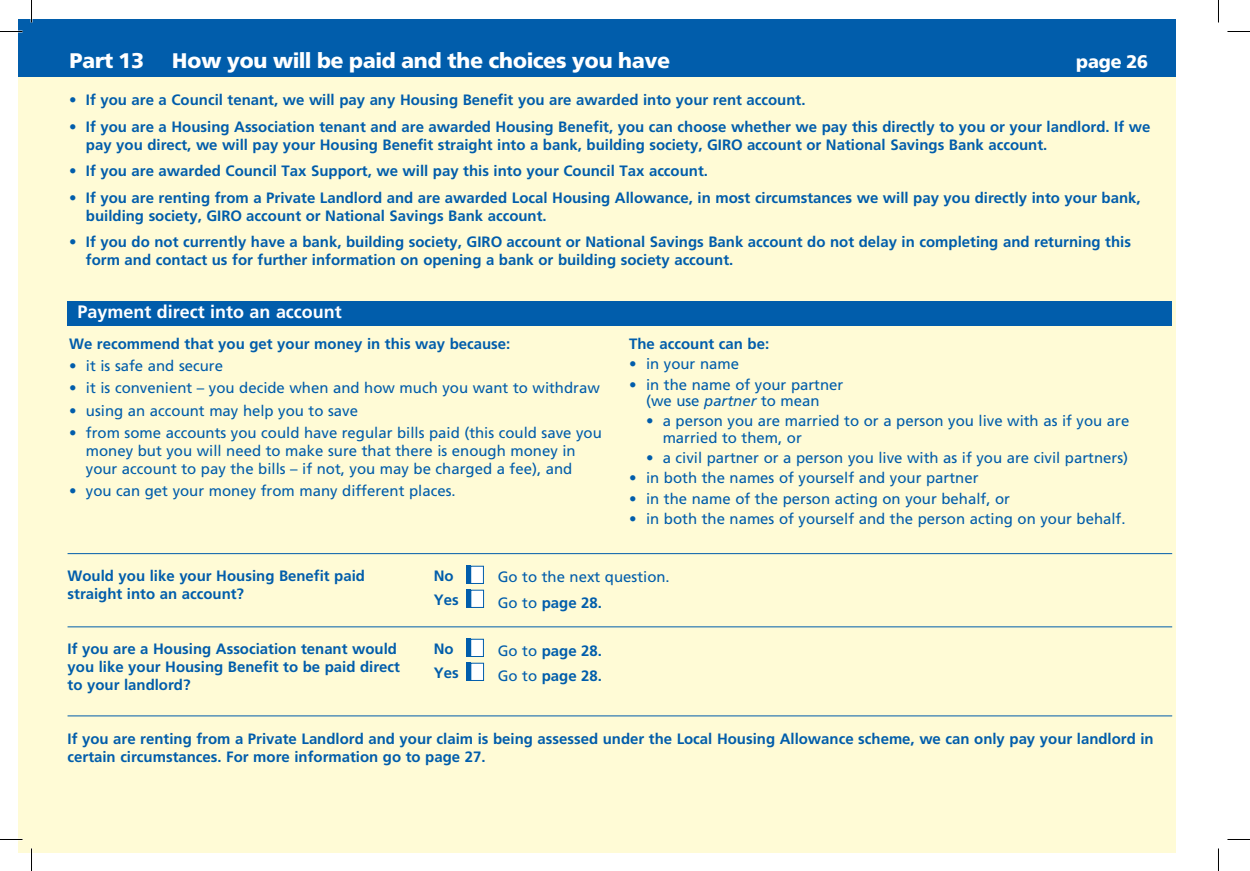
<style>
.page{position:relative;width:1250px;height:871px;background:#fff}
.page>*{position:absolute;margin:0;border:0;box-sizing:border-box;transform-origin:0 0}
.t1{font:900 21px "Frutiger BQ";color:#fff}
.t2{font:700 18px "Frutiger";color:#fff}
.t3{font:900 18px "Frutiger BQ";color:#fff}
.t4{font:700 15px/18px "Frutiger";color:#015dab}
.t5{font:15px/18px "Frutiger";color:#015dab}
.s1{font-weight:700}
.s2{font-style:italic}
.s3{font-weight:400}
</style>
<div class="page">
<div style="left:19px;top:19px;width:1156px;height:833px;background:#fffbd6"></div>
<div style="left:19px;top:19px;width:1156px;height:57px;background:#015dab"></div>
<div style="left:68px;top:301px;width:1104px;height:24px;background:#015dab"></div>
<hr style="left:68px;top:553px;width:1104px;height:1px;background:#015dab">
<hr style="left:68px;top:626px;width:1104px;height:1px;background:#015dab">
<hr style="left:68px;top:715px;width:1104px;height:1px;background:#015dab">
<hr style="left:466px;top:566px;width:4px;height:18px;background:#015dab">
<div style="left:470px;top:566px;width:13px;height:17px;background:#fff"></div>
<div style="left:470px;top:566px;width:14px;height:18px;border:1px solid #015dab"></div>
<hr style="left:466px;top:590px;width:4px;height:18px;background:#015dab">
<div style="left:471px;top:590px;width:12px;height:17px;background:#fff"></div>
<div style="left:470px;top:590px;width:14px;height:18px;border:1px solid #015dab"></div>
<hr style="left:466px;top:639px;width:4px;height:18px;background:#015dab">
<div style="left:470px;top:639px;width:13px;height:17px;background:#fff"></div>
<div style="left:470px;top:639px;width:14px;height:18px;border:1px solid #015dab"></div>
<hr style="left:466px;top:663px;width:4px;height:18px;background:#015dab">
<div style="left:471px;top:663px;width:12px;height:17px;background:#fff"></div>
<div style="left:470px;top:663px;width:14px;height:18px;border:1px solid #015dab"></div>
<hr style="left:0;top:838px;width:22px;height:2px;background:#fff">
<svg style="left:0;top:31px;width:22px;height:1px"></svg>
<svg style="left:1227px;top:31px;width:22px;height:1px"></svg>
<svg style="left:0;top:839px;width:22px;height:1px"></svg>
<svg style="left:1227px;top:839px;width:22px;height:1px"></svg>
<svg style="left:31px;top:0;width:1px;height:23px"></svg>
<svg style="left:31px;top:848px;width:1px;height:23px"></svg>
<svg style="left:1218px;top:0;width:1px;height:23px"></svg>
<svg style="left:1218px;top:848px;width:1px;height:23px"></svg>
<p class="t1" style="left:69px;top:48px;width:76px">Part 13</p>
<p class="t1" style="left:172px;top:48px;width:499px">How you will be paid and the choices you have</p>
<p class="t3" style="left:1076px;top:50px;width:73px">page 26</p>
<p class="t4" style="left:69px;top:91px;width:738px">• If you are a Council tenant, we will pay any Housing Benefit you are awarded into your rent account.</p>
<p class="t4" style="left:86px;top:117px;width:1065px;text-indent:-17px">• If you are a Housing Association tenant and are awarded Housing Benefit, you can choose whether we pay this directly to you or your landlord. If we pay you direct, we will pay your Housing Benefit straight into a bank, building society, GIRO account or National Savings Bank account.</p>
<p class="t4" style="left:69px;top:162px;width:640px">• If you are awarded Council Tax Support, we will pay this into your Council Tax account.</p>
<p class="t4" style="left:86px;top:188px;width:1056px;text-indent:-17px">• If you are renting from a Private Landlord and are awarded Local Housing Allowance, in most circumstances we will pay you directly into your bank, building society, GIRO account or National Savings Bank account.</p>
<p class="t4" style="left:86px;top:233px;width:1046px;text-indent:-17px">• If you do not currently have a bank, building society, GIRO account or National Savings Bank account do not delay in completing and returning this form and contact us for further information on opening a bank or building society account.</p>
<p class="t2" style="left:77px;top:301px;width:266px">Payment direct into an account</p>
<p class="t4" style="left:69px;top:334px;width:443px">We recommend that you get your money in this way because:</p>
<p class="t5" style="left:69px;top:357px;width:155px"><span class="s1">•</span> it is safe and secure</p>
<p class="t5" style="left:69px;top:379px;width:532px"><span class="s1">•</span> it is convenient – you decide when and how much you want to withdraw</p>
<p class="t5" style="left:69px;top:401px;width:290px"><span class="s1">•</span> using an account may help you to save</p>
<p class="t5" style="left:86px;top:423px;width:517px;text-indent:-17px"><span class="s1">•</span> from some accounts you could have regular bills paid (this could save you money but you will need to make sure that there is enough money in your account to pay the bills – if not, you may be charged a fee), and</p>
<p class="t5" style="left:69px;top:482px;width:388px"><span class="s1">•</span> you can get your money from many different places.</p>
<p class="t4" style="left:629px;top:334px;width:141px">The account can be:</p>
<p class="t5" style="left:629px;top:355px;width:111px"><span class="s1">•</span> in your name</p>
<p class="t5" style="left:629px;top:376px;width:216px;line-height:16.2px;text-align:center"><span class="s1">•</span> in the name of your partner (we use <span class="s2">partner</span> to mean</p>
<p class="t5" style="left:662px;top:413px;width:468px;line-height:16.2px;text-indent:-17px">• a person you are married to or a person you live with as if you are married to them, or</p>
<p class="t5" style="left:646px;top:449px;width:483px">• a civil partner or a person you live with as if you are civil partners)</p>
<p class="t5" style="left:629px;top:469px;width:351px"><span class="s1">•</span> in both the names of yourself and your partner</p>
<p class="t5" style="left:629px;top:489px;width:382px"><span class="s1">•</span> in the name of the person acting on your behalf, or</p>
<p class="t5" style="left:629px;top:510px;width:498px"><span class="s1">•</span> in both the names of yourself and the person acting on your behalf.</p>
<p class="t4" style="left:68px;top:567px;width:299px">Would you like your Housing Benefit paid straight into an account?</p>
<p class="t5" style="left:497px;top:565px;width:173px;line-height:25px">Go to the next question.<br>Go to <span class="s1">page 28.</span></p>
<p class="t4" style="left:433px;top:564px;width:26px;line-height:24px">No<br>Yes</p>
<p class="t4" style="left:68px;top:640px;width:334px">If you are a Housing Association tenant would you like your Housing Benefit to be paid direct to your landlord?</p>
<p class="t4" style="left:497px;top:638px;width:106px;line-height:25px"><span class="s3">Go to</span> page 28.<br><span class="s3">Go to</span> page 28.</p>
<p class="t4" style="left:433px;top:637px;width:26px;line-height:24px">No<br>Yes</p>
<p class="t4" style="left:68px;top:729px;width:1087px">If you are renting from a Private Landlord and your claim is being assessed under the Local Housing Allowance scheme, we can only pay your landlord in certain circumstances. For more information go to page 27.</p>
</div>
